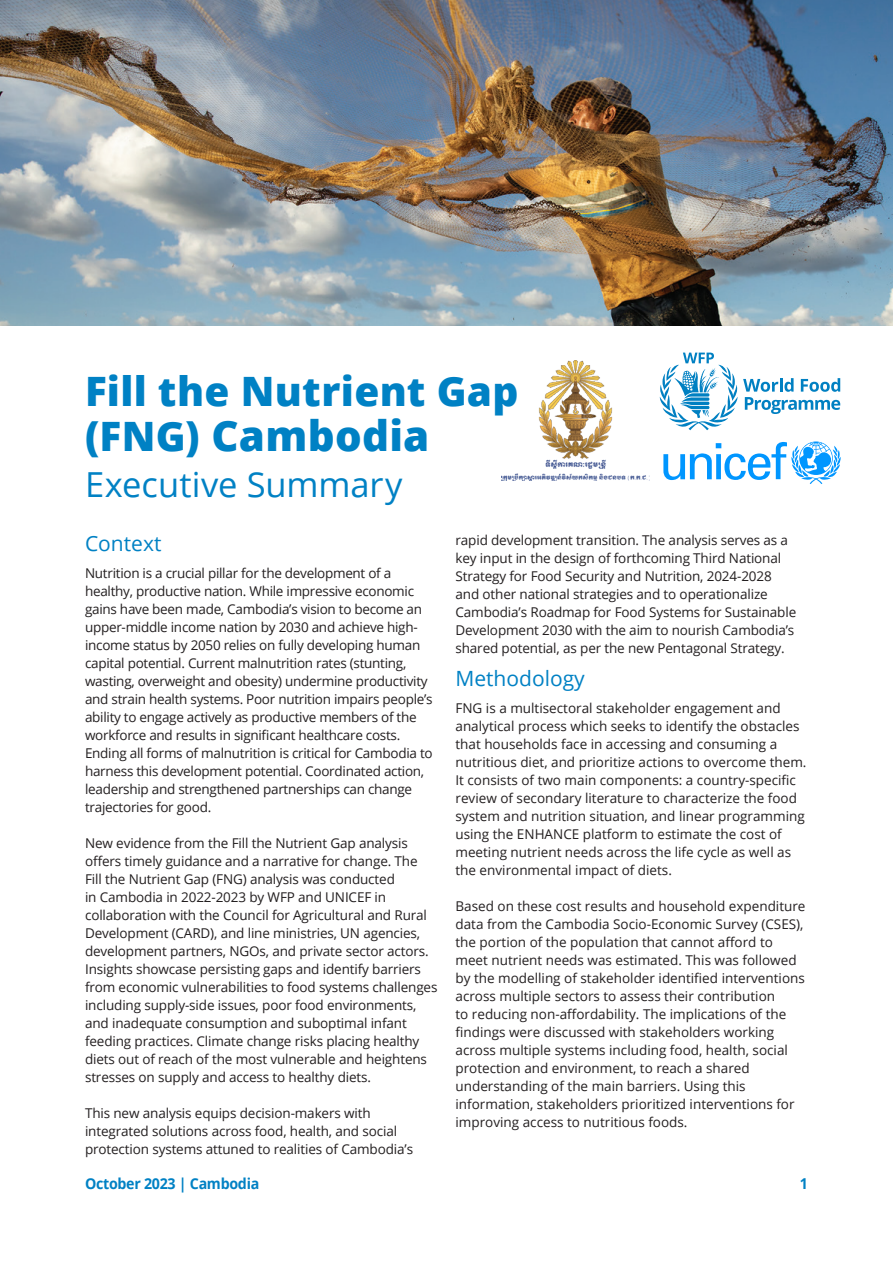
<style>
.page{position:relative;width:893px;height:1263px;background:#fff}
.page>*{position:absolute;margin:0;border:0;box-sizing:border-box;transform-origin:0 0}
.QUOTE_BODY{font:800 42px "Open Sans";letter-spacing:.005em;color:#0081c4}
.QUOTE_BODY-2{font:800 40.5px "Open Sans";letter-spacing:.01em;color:#0081c4}
.QUOTE_BODY-3{font:34.5px "Open Sans";color:#0081c4}
.Sub_Title{font:21px "Open Sans";color:#0081c4}
.t1{font:700 15px "Open Sans";letter-spacing:-.02em;color:#0081c4;scale:.95 1}
.Body_Copy{font:13.5px/18px "Open Sans";letter-spacing:-.01em;color:#231f20}
.s1{font-size:40.5px}
</style>
<div class="page">
<img style="left:0;top:0;width:893px;height:326px">
<img style="left:502px;top:360px;width:148px;height:121px">
<svg style="left:663px;top:441px;width:178px;height:43px"></svg>
<svg style="left:659px;top:353px;width:181px;height:77px"></svg>
<p class="QUOTE_BODY-2" style="left:85px;top:361px;width:435px">Fill the Nutrient Gap</p>
<p class="QUOTE_BODY" style="left:85px;top:404px;width:346px"><span class="s1">(FNG)</span> Cambodia</p>
<p class="QUOTE_BODY-3" style="left:85px;top:460px;width:319px">Executive Summary</p>
<p class="Sub_Title" style="left:85px;top:529px;width:78px">Context</p>
<p class="Body_Copy" style="left:85px;top:563px;width:349px">Nutrition is a crucial pillar for the development of a healthy, productive nation. While impressive economic gains have been made, Cambodia’s vision to become an upper-middle income nation by 2030 and achieve high&shy;income status by 2050 relies on fully developing human capital potential. Current malnutrition rates (stunting, wasting, overweight and obesity) undermine productivity and strain health systems. Poor nutrition impairs people’s ability to engage actively as productive members of the workforce and results in significant healthcare costs.<br>Ending all forms of malnutrition is critical for Cambodia to harness this development potential. Coordinated action, leadership and strengthened partnerships can change trajectories for good.</p>
<p class="Body_Copy" style="left:85px;top:833px;width:354px">New evidence from the Fill the Nutrient Gap analysis offers timely guidance and a narrative for change. The Fill the Nutrient Gap (FNG) analysis was conducted<br>in Cambodia in 2022-2023 by WFP and UNICEF in collaboration with the Council for Agricultural and Rural Development (CARD), and line ministries, UN agencies, development partners, NGOs, and private sector actors.<br>Insights showcase persisting gaps and identify barriers from economic vulnerabilities to food systems challenges including supply-side issues, poor food environments, and inadequate consumption and suboptimal infant feeding practices. Climate change risks placing healthy diets out of reach of the most vulnerable and heightens stresses on supply and access to healthy diets.</p>
<p class="Body_Copy" style="left:85px;top:1103px;width:330px">This new analysis equips decision-makers with integrated solutions across food, health, and social protection systems attuned to realities of Cambodia’s</p>
<p class="Body_Copy" style="left:455px;top:531px;width:342px">rapid development transition. The analysis serves as a key input in the design of forthcoming Third National Strategy for Food Security and Nutrition, 2024-2028 and other national strategies and to operationalize Cambodia’s Roadmap for Food Systems for Sustainable Development 2030 with the aim to nourish Cambodia’s shared potential, as per the new Pentagonal Strategy.</p>
<p class="Sub_Title" style="left:455px;top:664px;width:131px">Methodology</p>
<p class="Body_Copy" style="left:455px;top:699px;width:353px">FNG is a multisectoral stakeholder engagement and analytical process which seeks to identify the obstacles that households face in accessing and consuming a nutritious diet, and prioritize actions to overcome them.<br>It consists of two main components: a country-specific review of secondary literature to characterize the food system and nutrition situation, and linear programming using the ENHANCE platform to estimate the cost of meeting nutrient needs across the life cycle as well as the environmental impact of diets.</p>
<p class="Body_Copy" style="left:455px;top:897px;width:351px">Based on these cost results and household expenditure data from the Cambodia Socio-Economic Survey (CSES), the portion of the population that cannot afford to meet nutrient needs was estimated. This was followed by the modelling of stakeholder identified interventions across multiple sectors to assess their contribution<br>to reducing non-affordability. The implications of the findings were discussed with stakeholders working across multiple systems including food, health, social protection and environment, to reach a shared understanding of the main barriers. Using this information, stakeholders prioritized interventions for improving access to nutritious foods.</p>
<p class="t1" style="left:85px;top:1173px;width:185px">October 2023 | Cambodia</p>
<p class="t1" style="left:800px;top:1173px;width:10px">1</p>
</div>
